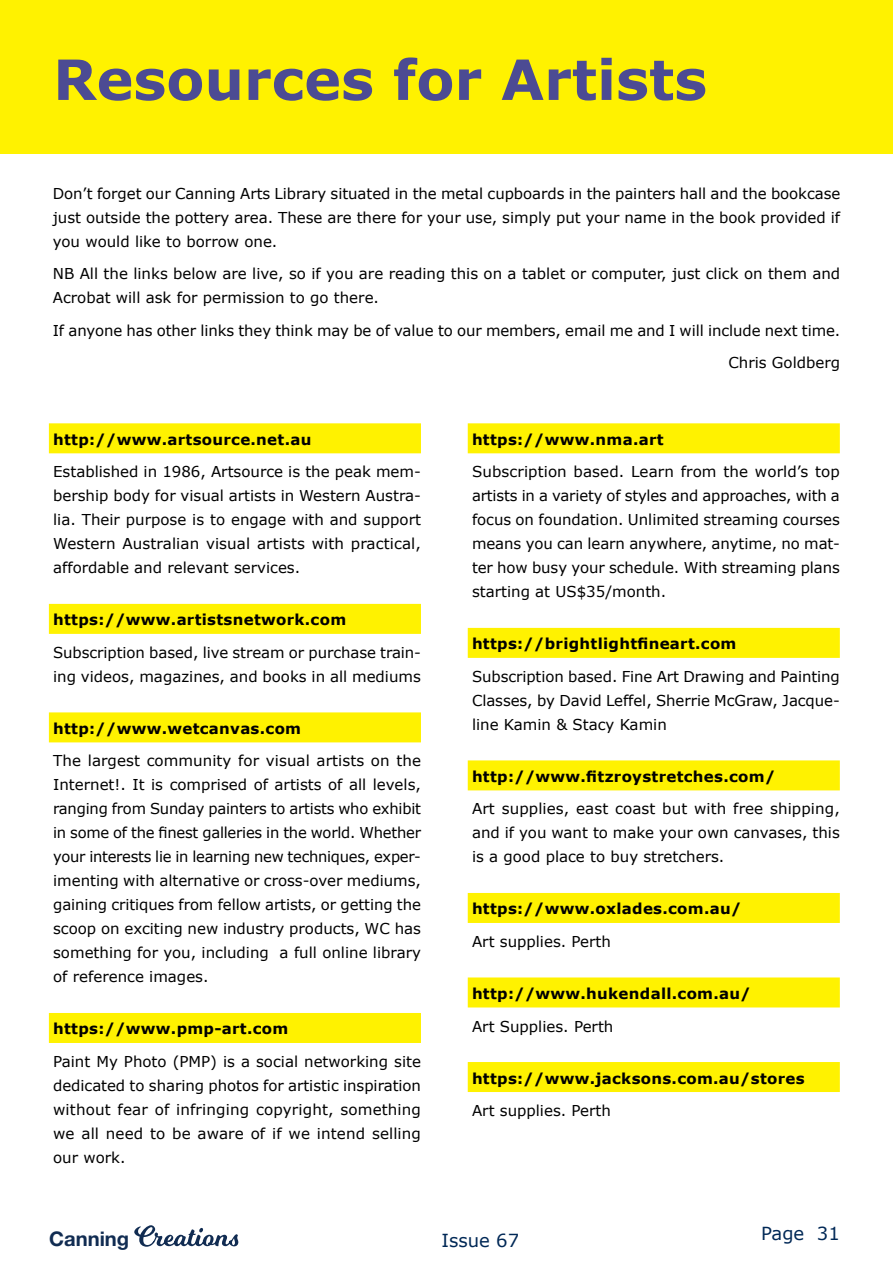
<style>
.page{position:relative;width:893px;height:1263px;background:#fff}
.page>*{position:absolute;margin:0;border:0;box-sizing:border-box;transform-origin:0 0}
.t1{font:700 55.5px "Verdana";color:#4c4b93}
.t2{font:700 20.25px "Helvetica Neue LT Std";color:#112c52}
.t3{font:18px "Verdana";color:#002856}
.t4{font:15px/24px "Verdana";color:#000;text-align:justify}
.t5{font:700 15px "Verdana";letter-spacing:.02em;color:#000}
</style>
<div class="page">
<svg style="left:134px;top:1225px;width:104px;height:22px"></svg>
<div style="left:0;top:0;width:893px;height:153px;background:#fff200"></div>
<div style="left:49px;top:423px;width:372px;height:30px;background:#fff200"></div>
<div style="left:49px;top:604px;width:372px;height:30px;background:#fff200"></div>
<div style="left:49px;top:712px;width:372px;height:30px;background:#fff200"></div>
<div style="left:49px;top:1013px;width:372px;height:30px;background:#fff200"></div>
<div style="left:468px;top:423px;width:372px;height:30px;background:#fff200"></div>
<div style="left:468px;top:628px;width:372px;height:30px;background:#fff200"></div>
<div style="left:468px;top:760px;width:372px;height:30px;background:#fff200"></div>
<div style="left:468px;top:893px;width:372px;height:30px;background:#fff200"></div>
<div style="left:468px;top:977px;width:372px;height:30px;background:#fff200"></div>
<div style="left:468px;top:1062px;width:372px;height:30px;background:#fff200"></div>
<h1 class="t1" style="left:53px;top:40px;width:655px">Resources for Artists</h1>
<p class="t4" style="left:53px;top:181px;width:789px">Don’t forget our Canning Arts Library situated in the metal cupboards in the painters hall and the bookcase just outside the pottery area. These are there for your use, simply put your name in the book provided if you would like to borrow one.</p>
<p class="t4" style="left:53px;top:261px;width:789px">NB All the links below are live, so if you are reading this on a tablet or computer, just click on them and<br>Acrobat will ask for permission to go there.</p>
<p class="t4" style="left:53px;top:314px;width:789px;line-height:32.5px;text-align:right">If anyone has other links they think may be of value to our members, email me and I will include next time.<br>Chris Goldberg</p>
<p class="t5" style="left:53px;top:429px;width:260px">http://www.artsource.net.au</p>
<p class="t4" style="left:53px;top:460px;width:369px">Established in 1986, Artsource is the peak mem&shy;bership body for visual artists in Western Austra&shy;lia. Their purpose is to engage with and support Western Australian visual artists with practical, affordable and relevant services.</p>
<p class="t5" style="left:53px;top:609px;width:295px">https://www.artistsnetwork.com</p>
<p class="t4" style="left:53px;top:640px;width:369px">Subscription based, live stream or purchase train&shy;ing videos, magazines, and books in all mediums</p>
<p class="t5" style="left:53px;top:718px;width:249px">http://www.wetcanvas.com</p>
<p class="t4" style="left:53px;top:749px;width:369px">The largest community for visual artists on the Internet!. It is comprised of artists of all levels, ranging from Sunday painters to artists who exhibit in some of the finest galleries in the world. Whether your interests lie in learning new techniques, exper&shy;imenting with alternative or cross-over mediums, gaining critiques from fellow artists, or getting the scoop on exciting new industry products, WC has something for you, including a full online library of reference images.</p>
<p class="t5" style="left:53px;top:1018px;width:237px">https://www.pmp-art.com</p>
<p class="t4" style="left:53px;top:1049px;width:369px">Paint My Photo (PMP) is a social networking site dedicated to sharing photos for artistic inspiration without fear of infringing copyright, something we all need to be aware of if we intend selling our work.</p>
<p class="t5" style="left:472px;top:429px;width:193px">https://www.nma.art</p>
<p class="t4" style="left:472px;top:460px;width:369px">Subscription based. Learn from the world’s top artists in a variety of styles and approaches, with a focus on foundation. Unlimited streaming courses means you can learn anywhere, anytime, no mat&shy;ter how busy your schedule. With streaming plans starting at US$35/month.</p>
<p class="t5" style="left:472px;top:633px;width:266px">https://brightlightfineart.com</p>
<p class="t4" style="left:472px;top:664px;width:369px">Subscription based. Fine Art Drawing and Painting Classes, by David Leffel, Sherrie McGraw, Jacque&shy;line Kamin &amp; Stacy Kamin</p>
<p class="t5" style="left:472px;top:766px;width:305px">http://www.fitzroystretches.com/</p>
<p class="t4" style="left:472px;top:797px;width:369px">Art supplies, east coast but with free shipping, and if you want to make your own canvases, this is a good place to buy stretchers.</p>
<p class="t5" style="left:472px;top:898px;width:271px">https://www.oxlades.com.au/</p>
<p class="t4" style="left:472px;top:929px;width:140px">Art supplies. Perth</p>
<p class="t5" style="left:472px;top:983px;width:280px">http://www.hukendall.com.au/</p>
<p class="t4" style="left:472px;top:1014px;width:143px">Art Supplies. Perth</p>
<p class="t5" style="left:472px;top:1067px;width:334px">https://www.jacksons.com.au/stores</p>
<p class="t4" style="left:472px;top:1098px;width:140px">Art supplies. Perth</p>
<h2 class="t2" style="left:49px;top:1226px;width:82px">Canning</h2>
<p class="t3" style="left:441px;top:1228px;width:79px">Issue 67</p>
<p class="t3" style="left:761px;top:1221px;width:80px">Page 31</p>
</div>
